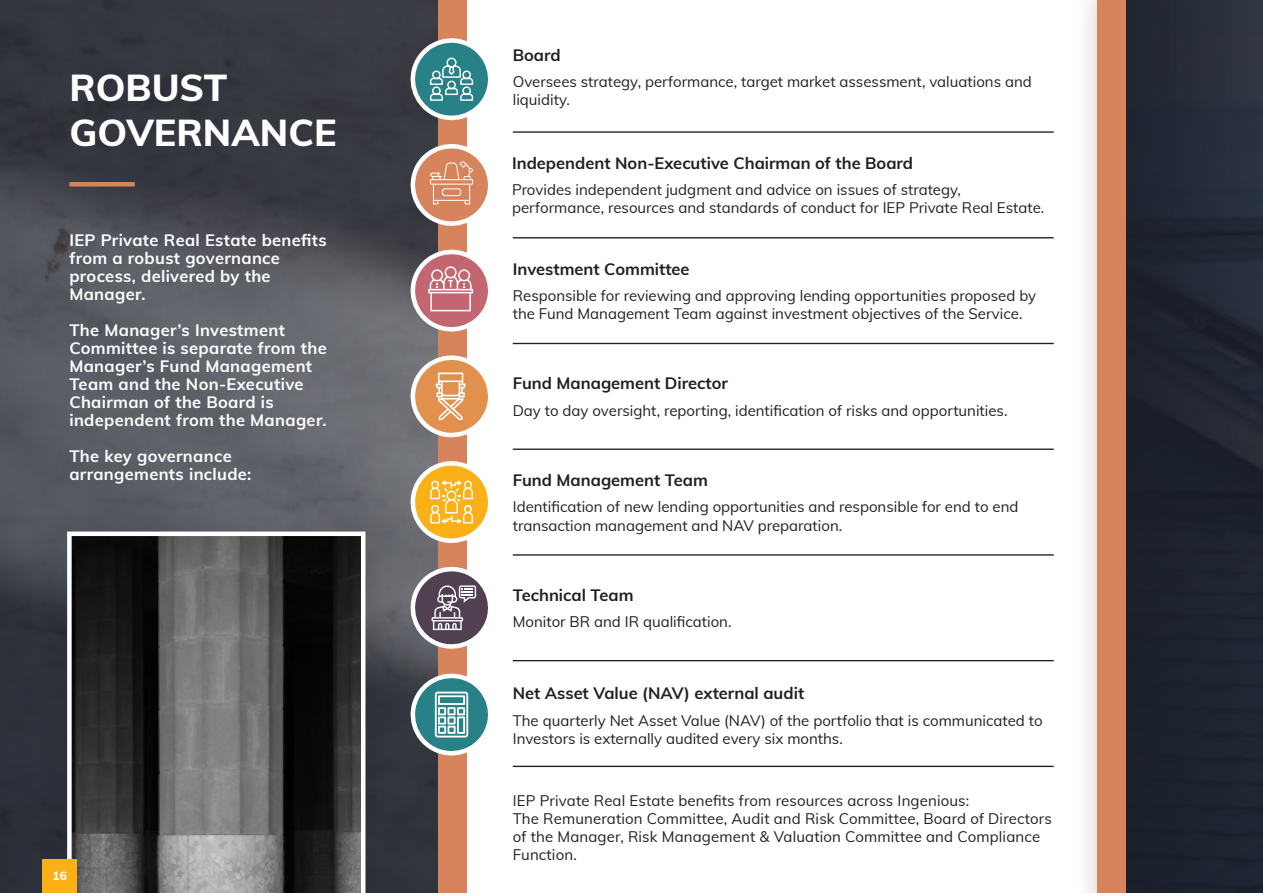
<style>
.page{position:relative;width:1263px;height:893px;background:#fff}
.page>*{position:absolute;margin:0;border:0;box-sizing:border-box;transform-origin:0 0}
.t1{font:800 37.5px/45px "Muli";color:#fff}
.t2{font:700 16.5px/18px "Muli";letter-spacing:.02em;color:#fff}
.t3{font:700 16.5px "Muli";color:#231f20}
.t4{font:15px/18px "Muli";color:#231f20}
.t5{font:800 12px "Muli";color:#fff}
</style>
<div class="page">
<img style="left:0;top:0;width:438px;height:893px">
<div style="left:438px;top:0;width:29px;height:893px;background:#d7845d"></div>
<div style="left:69px;top:182px;width:66px;height:5px;background:#d7845d"></div>
<hr style="left:513px;top:237px;width:541px;height:1px;background:#231f20">
<hr style="left:513px;top:131px;width:541px;height:2px;background:#231f20">
<hr style="left:513px;top:343px;width:541px;height:1px;background:#231f20">
<hr style="left:513px;top:449px;width:541px;height:1px;background:#231f20">
<hr style="left:513px;top:554px;width:541px;height:2px;background:#231f20">
<hr style="left:513px;top:660px;width:541px;height:1px;background:#231f20">
<hr style="left:513px;top:766px;width:541px;height:1px;background:#231f20">
<div style="left:35px;top:500px;width:374px;height:393px;background:#231f20;opacity:.2"></div>
<svg style="left:67px;top:531px;width:298px;height:362px;background:#4d4d4d"></svg>
<svg style="left:407px;top:141px;width:81px;height:88px"></svg>
<svg style="left:407px;top:564px;width:81px;height:88px"></svg>
<svg style="left:407px;top:458px;width:81px;height:88px"></svg>
<svg style="left:407px;top:246px;width:81px;height:89px"></svg>
<svg style="left:407px;top:35px;width:81px;height:88px"></svg>
<svg style="left:407px;top:352px;width:81px;height:89px"></svg>
<div style="left:1075px;top:0;width:188px;height:893px;background:#f5f5f5"></div>
<svg style="left:1126px;top:0;width:137px;height:893px;background:#1f2531"></svg>
<div style="left:1097px;top:0;width:29px;height:893px;background:#d7845d"></div>
<svg style="left:407px;top:670px;width:81px;height:89px"></svg>
<div style="left:43px;top:859px;width:34px;height:34px;background:#fbb017"></div>
<p class="t1" style="left:69px;top:64px;width:269px">ROBUST<br>GOVERNANCE</p>
<p class="t2" style="left:69px;top:230px;width:259px">IEP Private Real Estate benefits from a robust governance process, delivered by the<br>Manager.</p>
<p class="t2" style="left:69px;top:320px;width:259px">The Manager’s Investment<br>Committee is separate from the<br>Manager’s Fund Management<br>Team and the Non-Executive<br>Chairman of the Board is independent from the Manager.</p>
<p class="t2" style="left:69px;top:446px;width:184px">The key governance arrangements include:</p>
<p class="t5" style="left:53px;top:867px;width:16px">16</p>
<p class="t3" style="left:513px;top:43px;width:49px">Board</p>
<p class="t4" style="left:513px;top:72px;width:520px">Oversees strategy, performance, target market assessment, valuations and liquidity.</p>
<p class="t3" style="left:512px;top:151px;width:402px">Independent Non-Executive Chairman of the Board</p>
<p class="t4" style="left:512px;top:180px;width:534px">Provides independent judgment and advice on issues of strategy, performance, resources and standards of conduct for IEP Private Real Estate.</p>
<p class="t3" style="left:513px;top:257px;width:178px">Investment Committee</p>
<p class="t4" style="left:513px;top:286px;width:525px">Responsible for reviewing and approving lending opportunities proposed by the Fund Management Team against investment objectives of the Service.</p>
<p class="t3" style="left:513px;top:371px;width:217px">Fund Management Director</p>
<p class="t4" style="left:513px;top:401px;width:496px">Day to day oversight, reporting, identification of risks and opportunities.</p>
<p class="t3" style="left:513px;top:468px;width:197px">Fund Management Team</p>
<p class="t4" style="left:513px;top:497px;width:507px">Identification of new lending opportunities and responsible for end to end transaction management and NAV preparation.</p>
<p class="t3" style="left:513px;top:583px;width:122px">Technical Team</p>
<p class="t4" style="left:513px;top:612px;width:220px">Monitor BR and IR qualification.</p>
<p class="t3" style="left:513px;top:681px;width:293px">Net Asset Value (NAV) external audit</p>
<p class="t4" style="left:513px;top:711px;width:531px">The quarterly Net Asset Value (NAV) of the portfolio that is communicated to<br>Investors is externally audited every six months.</p>
<p class="t4" style="left:513px;top:791px;width:540px">IEP Private Real Estate benefits from resources across Ingenious:<br>The Remuneration Committee, Audit and Risk Committee, Board of Directors of the Manager, Risk Management &amp; Valuation Committee and Compliance Function.</p>
</div>
